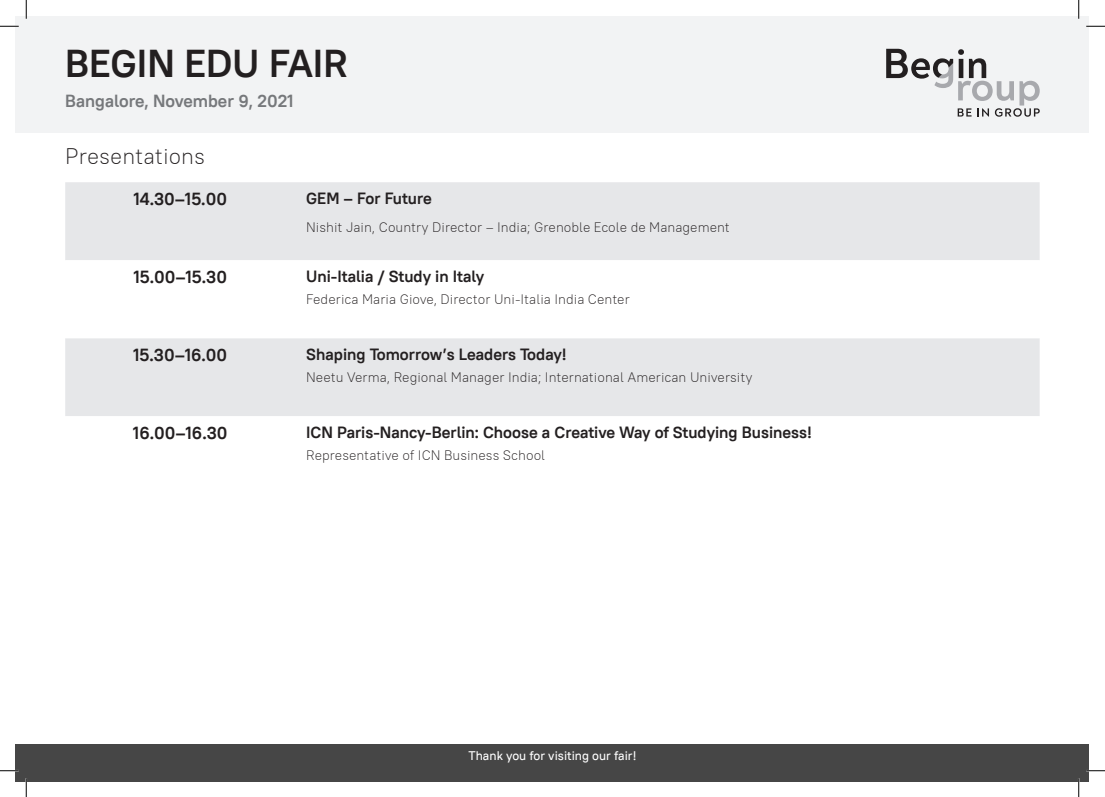
<style>
.page{position:relative;width:1105px;height:797px;background:#fff}
.page>*{position:absolute;margin:0;border:0;box-sizing:border-box;transform-origin:0 0}
.t1{font:700 38.75px "PT Root UI";color:#231f20}
.PRESENTATION{font:300 22.5px "PT Root UI";color:#231f20}
.TIME{font:700 17.5px "PT Root UI";color:#231f20}
.t2{font:700 17.5px "PT Root UI";color:#76787b}
.TASK{font:700 16.25px "PT Root UI";color:#231f20}
.NAME{font:300 13.75px "PT Root UI";color:#231f20}
.TASK-2{font:300 13.75px "PT Root UI";color:#231f20}
.t3{font:500 12.5px "PT Root UI";color:#fff}
</style>
<div class="page">
<div style="left:16px;top:16px;width:1073px;height:117px;background:#f2f3f4"></div>
<div style="left:16px;top:743px;width:1073px;height:38px;background:#464646"></div>
<svg style="left:886px;top:49px;width:154px;height:68px"></svg>
<div style="left:65px;top:182px;width:975px;height:78px;background:#e6e7e9"></div>
<div style="left:65px;top:338px;width:975px;height:78px;background:#e6e7e9"></div>
<svg style="left:0;top:25px;width:19px;height:2px"></svg>
<svg style="left:1086px;top:25px;width:19px;height:2px"></svg>
<svg style="left:0;top:770px;width:19px;height:1px"></svg>
<svg style="left:1086px;top:770px;width:19px;height:1px"></svg>
<svg style="left:25px;top:0;width:2px;height:19px"></svg>
<svg style="left:25px;top:778px;width:2px;height:19px"></svg>
<svg style="left:1078px;top:0;width:1px;height:19px"></svg>
<svg style="left:1078px;top:778px;width:1px;height:19px"></svg>
<h1 class="t1" style="left:65px;top:39px;width:284px">BEGIN EDU FAIR</h1>
<p class="t2" style="left:65px;top:90px;width:230px">Bangalore, November 9, 2021</p>
<p class="PRESENTATION" style="left:65px;top:142px;width:141px">Presentations</p>
<p class="TIME" style="left:134px;top:187px;width:95px">14.30–15.00</p>
<p class="TASK" style="left:306px;top:187px;width:127px">GEM – For Future</p>
<p class="TASK-2" style="left:306px;top:218px;width:425px">Nishit Jain, Country Director – India; Grenoble Ecole de Management</p>
<p class="TIME" style="left:134px;top:265px;width:95px">15.00–15.30</p>
<p class="TASK" style="left:306px;top:265px;width:179px">Uni-Italia / Study in Italy</p>
<p class="NAME" style="left:306px;top:291px;width:325px">Federica Maria Giove, Director Uni-Italia India Center</p>
<p class="TIME" style="left:133px;top:343px;width:95px">15.30–16.00</p>
<p class="TASK" style="left:306px;top:343px;width:262px">Shaping Tomorrow’s Leaders Today!</p>
<p class="NAME" style="left:306px;top:369px;width:448px">Neetu Verma, Regional Manager India; International American University</p>
<p class="TIME" style="left:133px;top:421px;width:96px">16.00–16.30</p>
<p class="TASK" style="left:306px;top:421px;width:507px">ICN Paris-Nancy-Berlin: Сhoose a Сreative Way of Studying Business!</p>
<p class="NAME" style="left:306px;top:447px;width:240px">Representative of ICN Business School</p>
<p class="t3" style="left:469px;top:747px;width:169px">Thank you for visiting our fair!</p>
</div>
